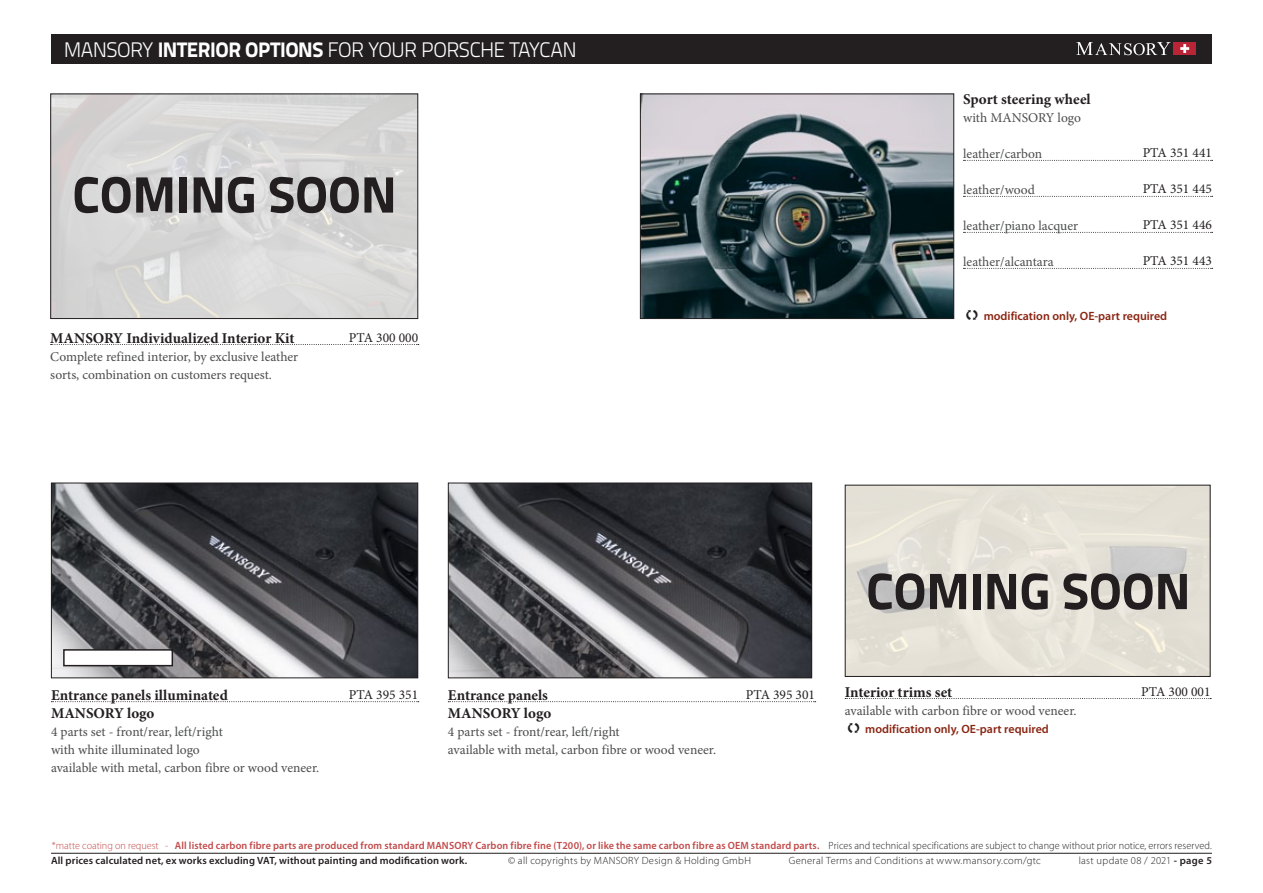
<style>
.page{position:relative;width:1263px;height:893px;background:#fff}
.page>*{position:absolute;margin:0;border:0;box-sizing:border-box;transform-origin:0 0}
.name_of_product{font:800 51px "Titillium Text 22 L";color:#231f20}
.nadpis{font:300 21px "Titillium Text 22 L";letter-spacing:-.03em;color:#fff}
.name_of_product-2{font:700 15px "Minion Pro";color:#231f20}
.description{font:13.5px/18px "Minion Pro";color:#4b4c4d}
.NR{font:13.5px "Minion Pro";color:#231f20}
.name_of_product-3{font:13.5px/18px "Minion Pro";color:#4b4c4d}
.poznamka_red{font:600 12px "Myriad Pro";color:#8a2512}
.t1{font:600 10.5px/15px "Myriad Pro";letter-spacing:.015em;color:#c24a49}
.t2{font:300 10.5px "Myriad Pro";letter-spacing:.03em;color:#231f20}
.s1{font-weight:800}
.s2{color:#231f20}
.s3{font-weight:300}
.s4{font-weight:300;color:#231f20}
.s5{font-weight:600}
</style>
<div class="page">
<div style="left:51px;top:34px;width:1161px;height:30px;background:#231f20"></div>
<div style="left:1174px;top:42px;width:22px;height:13px;background:#b92436"></div>
<svg style="left:1180px;top:44px;width:9px;height:9px"></svg>
<svg style="left:1076px;top:42px;width:95px;height:13px"></svg>
<hr style="left:51px;top:853px;width:1161px;height:1px;background:#231f20">
<img style="left:642px;top:96px;width:310px;height:221px">
<div style="left:640px;top:94px;width:314px;height:225px;border:1px solid #231f20"></div>
<svg style="left:51px;top:701px;width:368px;height:1px"></svg>
<svg style="left:448px;top:701px;width:368px;height:1px"></svg>
<img style="left:53px;top:485px;width:363px;height:191px">
<div style="left:51px;top:483px;width:367px;height:195px;border:1px solid #231f20"></div>
<img style="left:450px;top:485px;width:360px;height:191px">
<div style="left:448px;top:483px;width:364px;height:195px;border:1px solid #231f20"></div>
<svg style="left:963px;top:160px;width:249px;height:1px"></svg>
<svg style="left:963px;top:196px;width:249px;height:1px"></svg>
<svg style="left:963px;top:232px;width:249px;height:1px"></svg>
<svg style="left:963px;top:268px;width:249px;height:1px"></svg>
<div style="left:64px;top:650px;width:108px;height:16px;background:#fff"></div>
<div style="left:63px;top:649px;width:110px;height:17px;border:2px solid #231f20"></div>
<img style="left:52px;top:96px;width:364px;height:221px">
<div style="left:50px;top:94px;width:368px;height:225px;border:1px solid #231f20"></div>
<svg style="left:51px;top:344px;width:368px;height:1px"></svg>
<img style="left:847px;top:487px;width:361px;height:188px">
<div style="left:845px;top:485px;width:365px;height:192px;border:1px solid #231f20"></div>
<svg style="left:845px;top:698px;width:366px;height:1px"></svg>
<p class="nadpis" style="left:64px;top:34px;width:514px">MANSORY <span class="s1">INTERIOR OPTIONS</span> FOR YOUR PORSCHE TAYCAN</p>
<p class="name_of_product" style="left:73px;top:155px;width:326px">COMING SOON</p>
<p class="name_of_product-2" style="left:50px;top:327px;width:246px">MANSORY Individualized Interior Kit</p>
<p class="NR" style="left:349px;top:328px;width:71px">PTA 300 000</p>
<p class="description" style="left:50px;top:347px;width:249px">Complete refined interior, by exclusive leather sorts, combination on customers request.</p>
<p class="name_of_product-2" style="left:963px;top:89px;width:129px">Sport steering wheel</p>
<p class="description" style="left:963px;top:109px;width:119px">with MANSORY logo</p>
<p class="description" style="left:963px;top:145px;width:81px">leather/carbon</p>
<p class="description" style="left:963px;top:181px;width:73px">leather/wood</p>
<p class="description" style="left:963px;top:217px;width:116px">leather/piano lacquer</p>
<p class="description" style="left:963px;top:253px;width:92px">leather/alcantara</p>
<p class="NR" style="left:1143px;top:144px;width:71px">PTA 351 441</p>
<p class="NR" style="left:1143px;top:180px;width:71px">PTA 351 445</p>
<p class="NR" style="left:1143px;top:216px;width:71px">PTA 351 446</p>
<p class="NR" style="left:1143px;top:252px;width:71px">PTA 351 443</p>
<p class="poznamka_red" style="left:963px;top:309px;width:206px"><span class="s2">❑</span> modification only, OE-part required</p>
<p class="name_of_product-2" style="left:51px;top:684px;width:178px">Entrance panels illuminated</p>
<p class="NR" style="left:349px;top:685px;width:71px">PTA 395 351</p>
<p class="NR" style="left:746px;top:685px;width:71px">PTA 395 301</p>
<p class="name_of_product-2" style="left:51px;top:702px;width:105px">MANSORY logo</p>
<p class="name_of_product-3" style="left:51px;top:722px;width:173px">4 parts set - front/rear, left/right with white illuminated logo</p>
<p class="description" style="left:51px;top:758px;width:270px">available with metal, carbon fibre or wood veneer.</p>
<p class="name_of_product-2" style="left:448px;top:684px;width:102px">Entrance panels</p>
<p class="name_of_product-2" style="left:448px;top:702px;width:105px">MANSORY logo</p>
<p class="description" style="left:448px;top:722px;width:270px">4 parts set - front/rear, left/right<br>available with metal, carbon fibre or wood veneer.</p>
<p class="name_of_product" style="left:866px;top:551px;width:326px">COMING SOON</p>
<p class="name_of_product-2" style="left:845px;top:681px;width:109px">Interior trims set</p>
<p class="NR" style="left:1141px;top:682px;width:71px">PTA 300 001</p>
<p class="description" style="left:845px;top:701px;width:233px">available with carbon fibre or wood veneer.</p>
<p class="poznamka_red" style="left:845px;top:721px;width:206px"><span class="s2">❑</span> modification only, OE-part required</p>
<p class="t1" style="left:51px;top:837px;width:1162px"><span class="s3">*matte coating on request -</span> All listed carbon fibre parts are produced from standard MANSORY Carbon fibre fine (T200), or like the same carbon fibre as OEM standard parts. <span class="s4">Prices and technical specifications are subject to change without prior notice, errors reserved.<br></span><span class="s2">All prices calculated net, ex works excluding VAT, without painting and modification work.</span></p>
<p class="t2" style="left:508px;top:854px;width:244px">© all copyrights by MANSORY Design &amp; Holding GmbH</p>
<p class="t2" style="left:789px;top:854px;width:253px">General Terms and Conditions at www.mansory.com/gtc</p>
<p class="t2" style="left:1079px;top:854px;width:135px">last update 08 / 2021 <span class="s5">- page 5</span></p>
</div>
